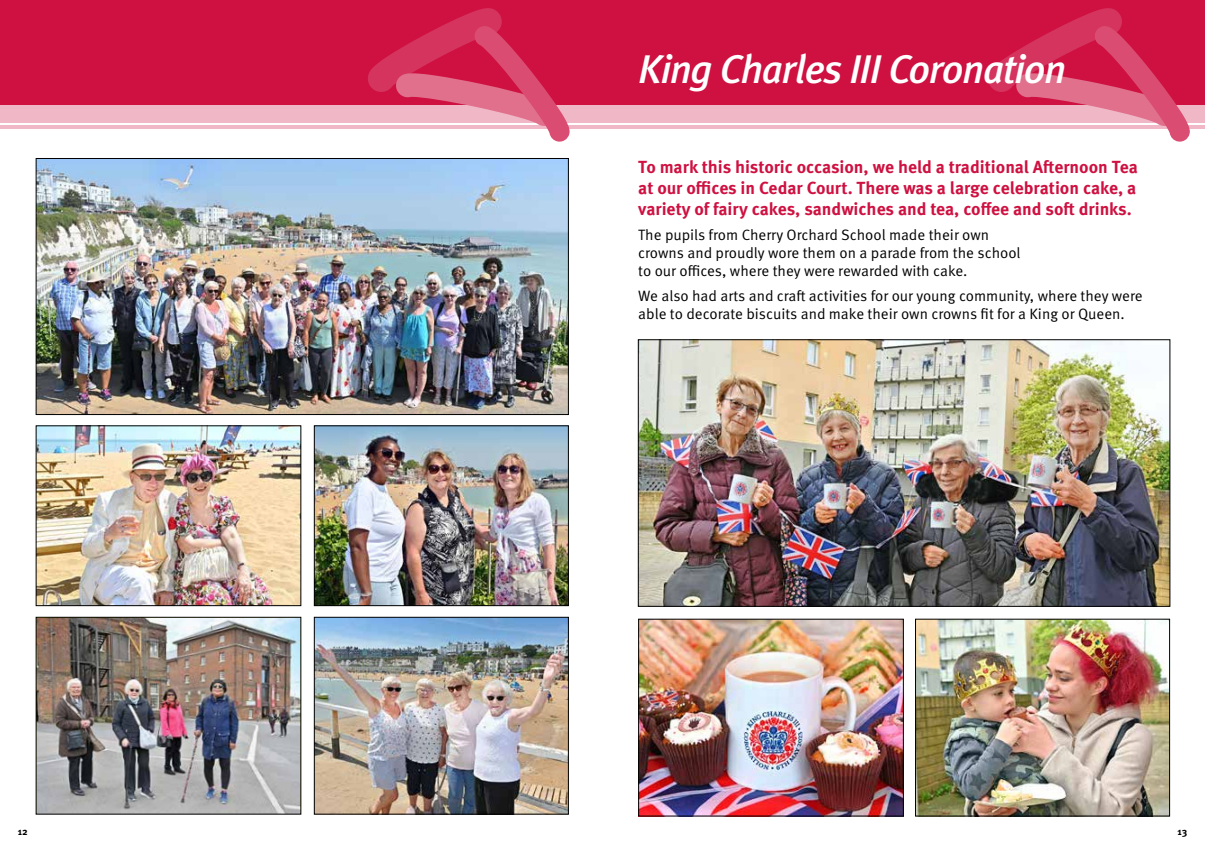
<style>
.page{position:relative;width:1205px;height:851px;background:#fff}
.page>*{position:absolute;margin:0;border:0;box-sizing:border-box;transform-origin:0 0}
.t1{font:italic 500 40px "Meta Pro";letter-spacing:-.04em;color:#fff}
.t2{font:700 17.5px/21px "Meta Pro";color:#ce1141;text-align:justify}
.t3{font:15px/18px "Meta Pro Norm";color:#000}
.t4{font:700 10px "Meta Pro";color:#000}
</style>
<div class="page">
<div style="left:0;top:0;width:602px;height:106px;background:#ce1141"></div>
<div style="left:0;top:105px;width:602px;height:18px;background:#f0b8c6"></div>
<hr style="left:0;top:125px;width:602px;height:4px;background:#f0b8c6">
<svg style="left:368px;top:8px;width:202px;height:134px"></svg>
<div style="left:602px;top:0;width:603px;height:106px;background:#ce1141"></div>
<div style="left:602px;top:105px;width:603px;height:18px;background:#f0b8c6"></div>
<hr style="left:602px;top:125px;width:603px;height:4px;background:#f0b8c6">
<svg style="left:988px;top:8px;width:202px;height:134px"></svg>
<img style="left:38px;top:619px;width:261px;height:193px">
<div style="left:36px;top:617px;width:265px;height:197px;border:1px solid #000"></div>
<img style="left:316px;top:619px;width:251px;height:193px">
<div style="left:314px;top:617px;width:255px;height:197px;border:1px solid #000"></div>
<img style="left:316px;top:427px;width:251px;height:177px">
<div style="left:314px;top:425px;width:255px;height:181px;border:1px solid #000"></div>
<img style="left:38px;top:160px;width:529px;height:253px">
<div style="left:36px;top:158px;width:533px;height:257px;border:1px solid #000"></div>
<img style="left:38px;top:427px;width:261px;height:177px">
<div style="left:36px;top:425px;width:265px;height:181px;border:1px solid #000"></div>
<img style="left:640px;top:341px;width:528px;height:263px">
<div style="left:638px;top:339px;width:532px;height:267px;border:1px solid #000"></div>
<img style="left:640px;top:620px;width:261px;height:194px">
<div style="left:638px;top:618px;width:265px;height:198px;border:1px solid #000"></div>
<img style="left:917px;top:620px;width:251px;height:194px">
<div style="left:915px;top:618px;width:255px;height:198px;border:1px solid #000"></div>
<h1 class="t1" style="left:638px;top:39px;width:429px">King Charles III Coronation</h1>
<p class="t2" style="left:638px;top:155px;width:501px">To mark this historic occasion, we held a traditional Afternoon Tea at our offices in Cedar Court. There was a large celebration cake, a variety of fairy cakes, sandwiches and tea, coffee and soft drinks.</p>
<p class="t3" style="left:638px;top:225px;width:384px">The pupils from Cherry Orchard School made their own crowns and proudly wore them on a parade from the school to our offices, where they were rewarded with cake.</p>
<p class="t3" style="left:638px;top:286px;width:506px">We also had arts and craft activities for our young community, where they were able to decorate biscuits and make their own crowns fit for a King or Queen.</p>
<p class="t4" style="left:18px;top:823px;width:11px">12</p>
<p class="t4" style="left:1177px;top:823px;width:11px">13</p>
</div>
